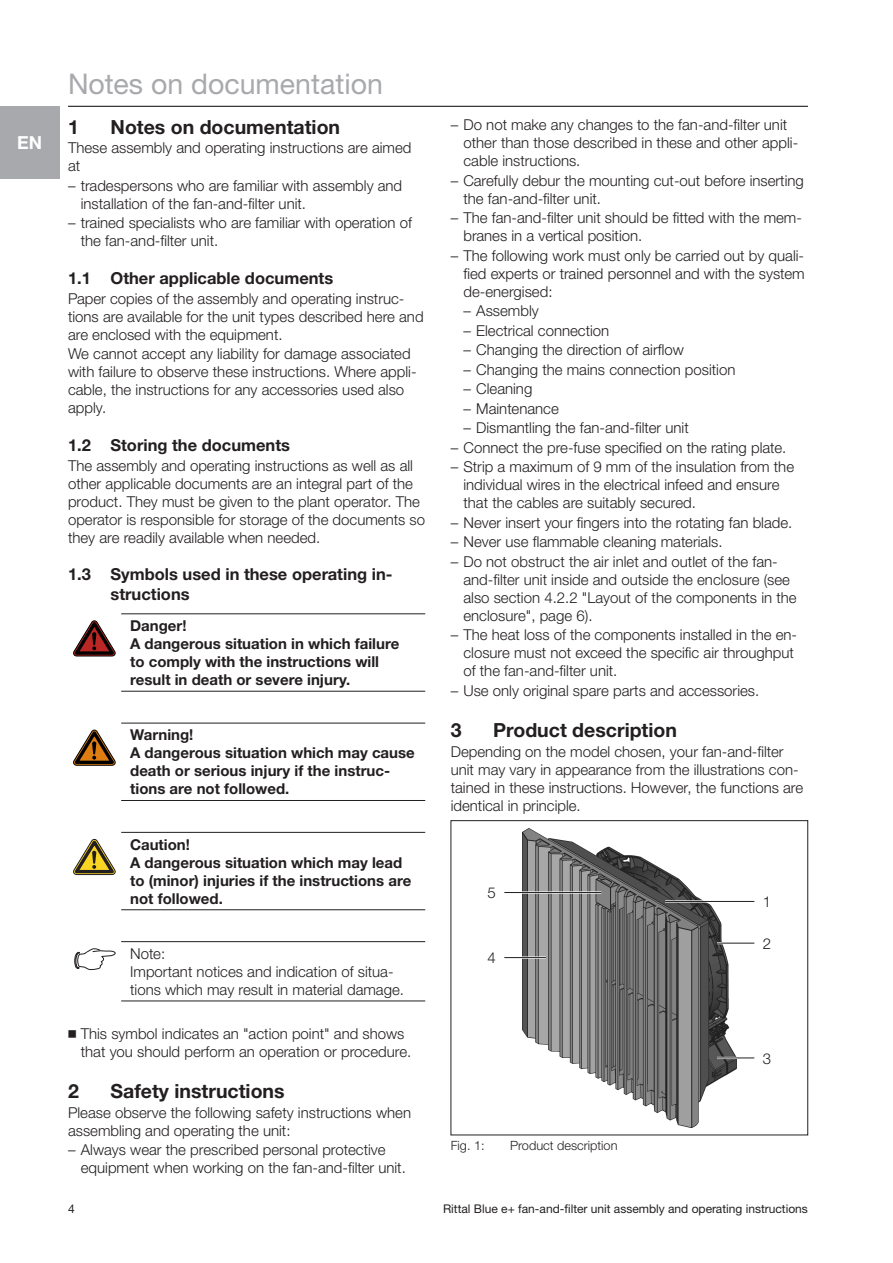
<style>
.page{position:relative;width:893px;height:1263px;background:#fff}
.page>*{position:absolute;margin:0;border:0;box-sizing:border-box;transform-origin:0 0}
.t1{font:28.5px "Neue Helvetica For Rittal";color:#a8a9ad}
.t2{font:700 19.5px "Neue Helvetica For Rittal";color:#231f20}
.t3{font:700 18px "Neue Helvetica For Rittal";color:#fff}
.t4{font:700 16.5px/19.8px "Neue Helvetica For Rittal";color:#231f20}
.t5{font:300 15px/18px "Neue Helvetica For Rittal";color:#231f20}
.t6{font:700 15px/18px "Neue Helvetica For Rittal";color:#231f20}
.t7{font:300 12.75px "Neue Helvetica For Rittal";color:#231f20}
.t8{font:12px "Neue Helvetica For Rittal";color:#231f20}
</style>
<div class="page">
<hr style="left:68px;top:106px;width:740px;height:1px;background:#231f20">
<div style="left:0;top:106px;width:60px;height:73px;background:#a8a9ad"></div>
<hr style="left:121px;top:613px;width:304px;height:1px;background:#231f20">
<hr style="left:121px;top:691px;width:304px;height:1px;background:#231f20">
<svg style="left:73px;top:620px;width:43px;height:37px"></svg>
<hr style="left:121px;top:723px;width:304px;height:1px;background:#231f20">
<hr style="left:121px;top:800px;width:304px;height:1px;background:#231f20">
<svg style="left:73px;top:729px;width:43px;height:37px"></svg>
<hr style="left:121px;top:832px;width:304px;height:1px;background:#231f20">
<hr style="left:121px;top:909px;width:304px;height:1px;background:#231f20">
<svg style="left:73px;top:838px;width:43px;height:37px"></svg>
<hr style="left:121px;top:941px;width:304px;height:1px;background:#231f20">
<hr style="left:121px;top:1001px;width:304px;height:1px;background:#231f20">
<svg style="left:74px;top:948px;width:42px;height:22px"></svg>
<img style="left:522px;top:829px;width:215px;height:298px">
<hr style="left:717px;top:942px;width:37px;height:2px;background:#fff">
<hr style="left:717px;top:943px;width:37px;height:1px;background:#231f20">
<hr style="left:504px;top:956px;width:42px;height:3px;background:#fff">
<hr style="left:504px;top:957px;width:42px;height:1px;background:#231f20">
<hr style="left:504px;top:891px;width:97px;height:3px;background:#fff">
<hr style="left:504px;top:892px;width:97px;height:1px;background:#231f20">
<hr style="left:665px;top:900px;width:89px;height:2px;background:#fff">
<hr style="left:665px;top:901px;width:89px;height:1px;background:#231f20">
<hr style="left:717px;top:1057px;width:37px;height:2px;background:#fff">
<hr style="left:717px;top:1057px;width:37px;height:1px;background:#231f20">
<div style="left:451px;top:820px;width:357px;height:315px;border:1px solid #231f20"></div>
<p class="t3" style="left:17px;top:132px;width:27px">EN</p>
<h1 class="t1" style="left:68px;top:66px;width:316px">Notes on documentation</h1>
<h2 class="t2" style="left:68px;top:115px;width:12px">1</h2>
<h2 class="t2" style="left:111px;top:115px;width:231px">Notes on documentation</h2>
<p class="t5" style="left:68px;top:139px;width:345px">These assembly and operating instructions are aimed at</p>
<p class="t5" style="left:81px;top:176px;width:323px;text-indent:-13px">– tradespersons who are familiar with assembly and installation of the fan-and-filter unit.</p>
<p class="t5" style="left:81px;top:214px;width:333px;text-indent:-13px">– trained specialists who are familiar with operation of the fan-and-filter unit.</p>
<p class="t4" style="left:68px;top:268px;width:267px">1.1 Other applicable documents</p>
<p class="t5" style="left:68px;top:289px;width:357px">Paper copies of the assembly and operating instruc&shy;tions are available for the unit types described here and are enclosed with the equipment.</p>
<p class="t5" style="left:68px;top:345px;width:350px">We cannot accept any liability for damage associated with failure to observe these instructions. Where appli&shy;cable, the instructions for any accessories used also apply.</p>
<p class="t4" style="left:68px;top:435px;width:224px">1.2 Storing the documents</p>
<p class="t5" style="left:68px;top:456px;width:359px">The assembly and operating instructions as well as all other applicable documents are an integral part of the product. They must be given to the plant operator. The operator is responsible for storage of the documents so they are readily available when needed.</p>
<p class="t4" style="left:111px;top:564px;width:284px;text-indent:-43px">1.3 Symbols used in these operating in&shy;structions</p>
<p class="t6" style="left:130px;top:617px;width:271px">Danger!<br>A dangerous situation in which failure to comply with the instructions will result in death or severe injury.</p>
<p class="t6" style="left:130px;top:726px;width:286px">Warning!<br>A dangerous situation which may cause death or serious injury if the instruc&shy;tions are not followed.</p>
<p class="t6" style="left:130px;top:835px;width:283px">Caution!<br>A dangerous situation which may lead to (minor) injuries if the instructions are not followed.</p>
<p class="t5" style="left:130px;top:944px;width:275px">Note:<br>Important notices and indication of situa&shy;tions which may result in material damage.</p>
<p class="t5" style="left:81px;top:1024px;width:332px;text-indent:-13px">◾ This symbol indicates an "action point" and shows that you should perform an operation or procedure.</p>
<h2 class="t2" style="left:68px;top:1079px;width:12px">2</h2>
<h2 class="t2" style="left:111px;top:1079px;width:176px">Safety instructions</h2>
<p class="t5" style="left:68px;top:1103px;width:344px">Please observe the following safety instructions when assembling and operating the unit:</p>
<p class="t5" style="left:81px;top:1141px;width:327px;text-indent:-13px">– Always wear the prescribed personal protective equipment when working on the fan-and-filter unit.</p>
<p class="t5" style="left:463px;top:116px;width:336px;text-indent:-13px">– Do not make any changes to the fan-and-filter unit other than those described in these and other appli&shy;cable instructions.</p>
<p class="t5" style="left:463px;top:171px;width:342px;text-indent:-13px">– Carefully debur the mounting cut-out before inserting the fan-and-filter unit.</p>
<p class="t5" style="left:463px;top:209px;width:340px;text-indent:-13px">– The fan-and-filter unit should be fitted with the mem&shy;branes in a vertical position.</p>
<p class="t5" style="left:463px;top:246px;width:343px;text-align:justify;text-indent:-13px">– The following work must only be carried out by quali&shy;fied experts or trained personnel and with the system de-energised:</p>
<p class="t5" style="left:463px;top:302px;width:77px">– Assembly</p>
<p class="t5" style="left:463px;top:321px;width:147px">– Electrical connection</p>
<p class="t5" style="left:463px;top:341px;width:222px">– Changing the direction of airflow</p>
<p class="t5" style="left:463px;top:360px;width:273px">– Changing the mains connection position</p>
<p class="t5" style="left:463px;top:380px;width:70px">– Cleaning</p>
<p class="t5" style="left:463px;top:399px;width:97px">– Maintenance</p>
<p class="t5" style="left:463px;top:419px;width:227px">– Dismantling the fan-and-filter unit</p>
<p class="t5" style="left:451px;top:438px;width:337px">– Connect the pre-fuse specified on the rating plate.</p>
<p class="t5" style="left:463px;top:458px;width:332px;text-indent:-13px">– Strip a maximum of 9 mm of the insulation from the individual wires in the electrical infeed and ensure that the cables are suitably secured.</p>
<p class="t5" style="left:451px;top:513px;width:343px">– Never insert your fingers into the rotating fan blade.</p>
<p class="t5" style="left:451px;top:533px;width:273px">– Never use flammable cleaning materials.</p>
<p class="t5" style="left:463px;top:552px;width:335px;text-indent:-13px">– Do not obstruct the air inlet and outlet of the fan&shy;and-filter unit inside and outside the enclosure (see also section 4.2.2 "Layout of the components in the enclosure", page 6).</p>
<p class="t5" style="left:463px;top:626px;width:335px;text-indent:-13px">– The heat loss of the components installed in the en&shy;closure must not exceed the specific air throughput of the fan-and-filter unit.</p>
<p class="t5" style="left:451px;top:681px;width:310px">– Use only original spare parts and accessories.</p>
<h2 class="t2" style="left:451px;top:718px;width:12px">3</h2>
<h2 class="t2" style="left:493px;top:718px;width:185px">Product description</h2>
<p class="t5" style="left:451px;top:742px;width:354px">Depending on the model chosen, your fan-and-filter unit may vary in appearance from the illustrations con&shy;tained in these instructions. However, the functions are identical in principle.</p>
<p class="t5" style="left:487px;top:884px;width:10px">5</p>
<p class="t5" style="left:487px;top:949px;width:10px">4</p>
<p class="t7" style="left:451px;top:1138px;width:36px">Fig. 1:</p>
<p class="t7" style="left:510px;top:1138px;width:109px">Product description</p>
<p class="t5" style="left:763px;top:893px;width:10px">1</p>
<p class="t5" style="left:763px;top:934px;width:10px">2</p>
<p class="t5" style="left:763px;top:1049px;width:10px">3</p>
<p class="t8" style="left:68px;top:1201px;width:8px">4</p>
<p class="t8" style="left:443px;top:1201px;width:366px">Rittal Blue e+ fan-and-filter unit assembly and operating instructions</p>
</div>
